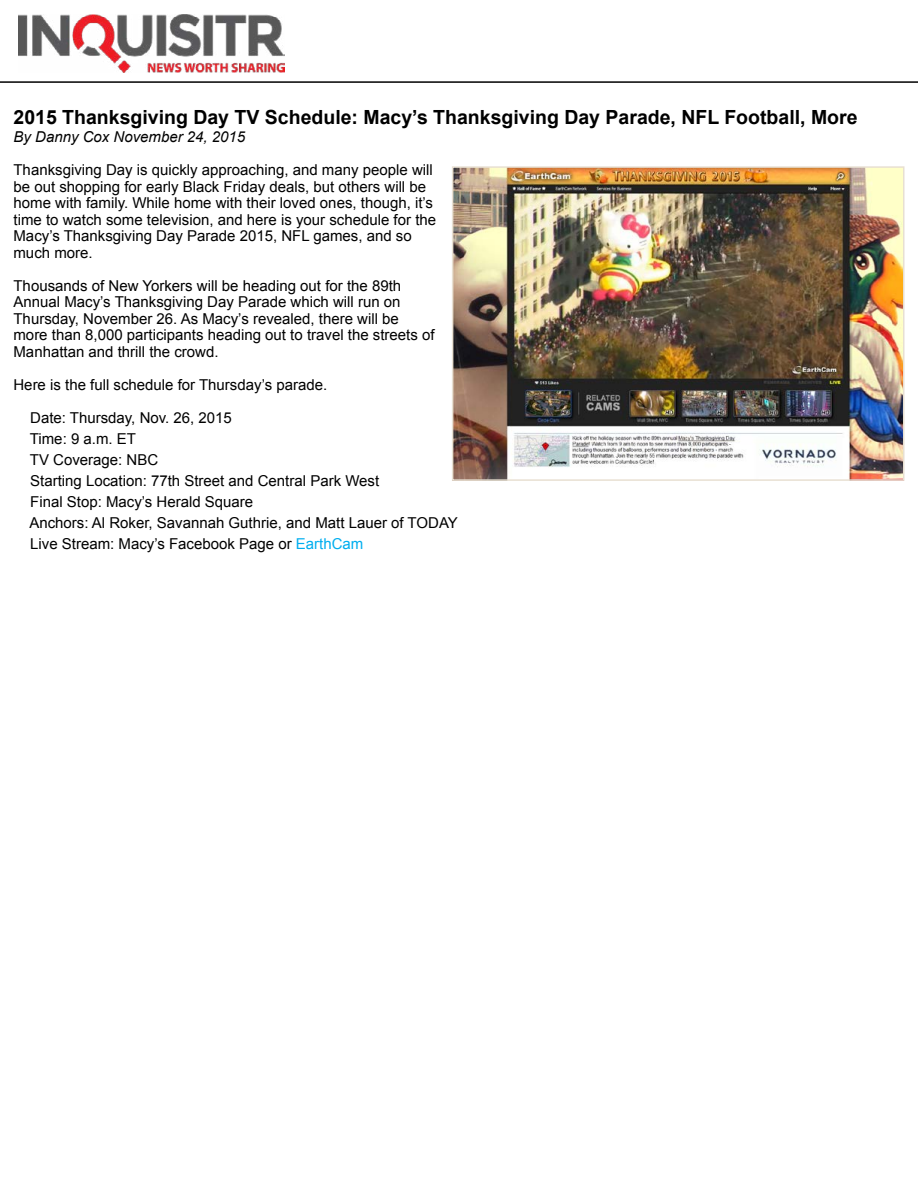
<style>
.page{position:relative;width:918px;height:1188px;background:#fff}
.page>*{position:absolute;margin:0;border:0;box-sizing:border-box;transform-origin:0 0}
.t1{font:700 19.5px "Arial";color:#000}
.t2{font:15px/16.5px "Arial";color:#000}
.t3{font:italic 15px "Arial";color:#000}
.s1{color:#00aeef}
</style>
<div class="page">
<svg style="left:0;top:14px;width:918px;height:69px"></svg>
<img style="left:455px;top:169px;width:446px;height:309px">
<div style="left:452px;top:166px;width:452px;height:315px;border:2px solid #e8e0d2"></div>
<img style="left:19px;top:14px;width:265px;height:58px">
<h1 class="t1" style="left:14px;top:105px;width:846px">2015 Thanksgiving Day TV Schedule: Macy’s Thanksgiving Day Parade, NFL Football, More</h1>
<p class="t3" style="left:14px;top:127px;width:233px">By Danny Cox November 24, 2015</p>
<p class="t2" style="left:14px;top:162px;width:424px">Thanksgiving Day is quickly approaching, and many people will be out shopping for early Black Friday deals, but others will be home with family. While home with their loved ones, though, it’s time to watch some television, and here is your schedule for the Macy’s Thanksgiving Day Parade 2015, NFL games, and so much more.</p>
<p class="t2" style="left:14px;top:277px;width:423px">Thousands of New Yorkers will be heading out for the 89th Annual Macy’s Thanksgiving Day Parade which will run on Thursday, November 26. As Macy’s revealed, there will be more than 8,000 participants heading out to travel the streets of Manhattan and thrill the crowd.</p>
<p class="t2" style="left:14px;top:376px;width:315px">Here is the full schedule for Thursday’s parade.</p>
<p class="t2" style="left:29px;top:407px;width:430px;line-height:21px">Date: Thursday, Nov. 26, 2015<br>Time: 9 a.m. ET<br>TV Coverage: NBC<br>Starting Location: 77th Street and Central Park West<br>Final Stop: Macy’s Herald Square<br>Anchors: Al Roker, Savannah Guthrie, and Matt Lauer of TODAY Live Stream: Macy’s Facebook Page or <span class="s1">EarthCam</span></p>
</div>
